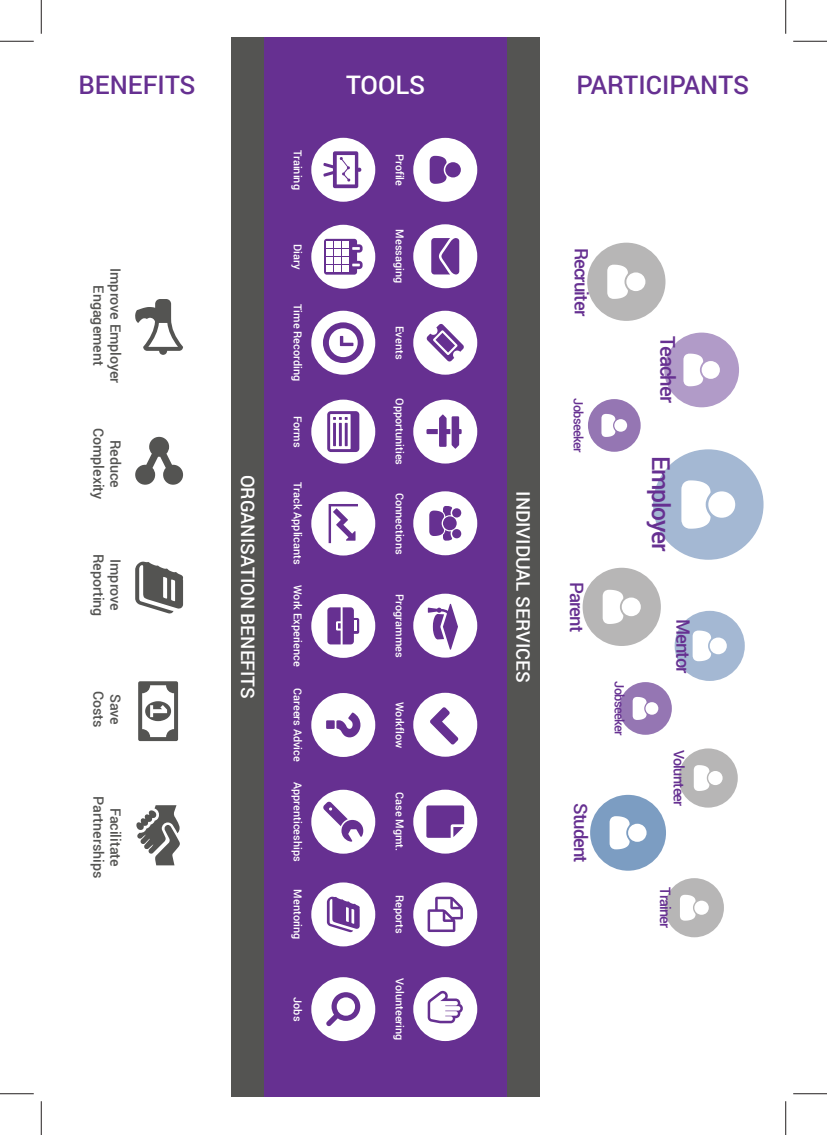
<style>
.page{position:relative;width:827px;height:1135px;background:#fff}
.page>*{position:absolute;margin:0;border:0;box-sizing:border-box;transform-origin:0 0}
.t1{font:500 25.5px "Roboto";color:#663091}
.t2{font:500 25.5px "Roboto";color:#fff}
.t3{font:500 24.62px "Roboto";letter-spacing:-.05em;color:#663091}
.t4{font:500 20.38px "Roboto";letter-spacing:-.05em;color:#663091}
.t5{font:500 18.62px "Roboto";color:#fff}
.t6{font:500 18.5px "Roboto";letter-spacing:-.05em;color:#663091}
.t7{font:500 14.38px "Roboto";letter-spacing:-.05em;color:#663091}
.t8{font:500 14.25px/17px "Roboto";color:#545452;text-align:center}
.t9{font:500 12.75px "Roboto";letter-spacing:-.05em;color:#663091}
.t10{font:500 10.88px "Roboto";color:#fff}
</style>
<div class="page">
<div style="left:264px;top:38px;width:245px;height:1059px;background:#663091"></div>
<div style="left:232px;top:38px;width:32px;height:1059px;background:#545452"></div>
<svg style="left:413px;top:138px;width:64px;height:64px"></svg>
<svg style="left:413px;top:224px;width:64px;height:64px"></svg>
<svg style="left:413px;top:311px;width:64px;height:64px"></svg>
<svg style="left:413px;top:400px;width:64px;height:64px"></svg>
<svg style="left:413px;top:491px;width:64px;height:64px"></svg>
<svg style="left:413px;top:594px;width:64px;height:64px"></svg>
<svg style="left:413px;top:693px;width:64px;height:64px"></svg>
<svg style="left:413px;top:790px;width:64px;height:64px"></svg>
<svg style="left:413px;top:882px;width:64px;height:64px"></svg>
<svg style="left:413px;top:977px;width:64px;height:64px"></svg>
<svg style="left:311px;top:138px;width:64px;height:64px"></svg>
<svg style="left:311px;top:225px;width:64px;height:64px"></svg>
<svg style="left:311px;top:311px;width:64px;height:64px"></svg>
<svg style="left:311px;top:400px;width:64px;height:64px"></svg>
<svg style="left:311px;top:492px;width:64px;height:63px"></svg>
<svg style="left:311px;top:594px;width:64px;height:64px"></svg>
<svg style="left:311px;top:693px;width:64px;height:64px"></svg>
<svg style="left:311px;top:790px;width:64px;height:64px"></svg>
<svg style="left:311px;top:882px;width:64px;height:64px"></svg>
<svg style="left:311px;top:977px;width:64px;height:64px"></svg>
<svg style="left:664px;top:333px;width:75px;height:74px"></svg>
<svg style="left:653px;top:449px;width:110px;height:111px"></svg>
<svg style="left:678px;top:748px;width:59px;height:60px"></svg>
<svg style="left:587px;top:243px;width:78px;height:78px"></svg>
<svg style="left:590px;top:795px;width:76px;height:76px"></svg>
<svg style="left:588px;top:399px;width:52px;height:53px"></svg>
<svg style="left:582px;top:568px;width:162px;height:167px"></svg>
<svg style="left:664px;top:878px;width:60px;height:59px"></svg>
<svg style="left:135px;top:299px;width:48px;height:56px"></svg>
<svg style="left:135px;top:437px;width:48px;height:48px"></svg>
<svg style="left:135px;top:561px;width:48px;height:53px"></svg>
<svg style="left:138px;top:681px;width:40px;height:60px"></svg>
<svg style="left:136px;top:805px;width:44px;height:60px"></svg>
<div style="left:507px;top:38px;width:32px;height:1059px;background:#545452"></div>
<hr style="left:0;top:41px;width:34px;height:1px;background:#231f20">
<hr style="left:793px;top:41px;width:34px;height:1px;background:#231f20">
<hr style="left:0;top:1093px;width:34px;height:1px;background:#231f20">
<hr style="left:793px;top:1093px;width:34px;height:1px;background:#231f20">
<hr style="left:41px;top:0;width:1px;height:34px;background:#231f20">
<hr style="left:41px;top:1101px;width:1px;height:34px;background:#231f20">
<hr style="left:785px;top:0;width:1px;height:34px;background:#231f20">
<hr style="left:785px;top:1101px;width:1px;height:34px;background:#231f20">
<h1 class="t1" style="left:79px;top:67px;width:119px">BENEFITS</h1>
<h1 class="t2" style="left:346px;top:67px;width:81px">TOOLS</h1>
<h1 class="t1" style="left:576px;top:67px;width:174px">PARTICIPANTS</h1>
<h3 class="t8" style="left:124px;top:268px;width:117px;rotate:90deg">Improve Employer<br>Engagement</h3>
<h3 class="t8" style="left:124px;top:428px;width:73px;rotate:90deg">Reduce<br>Complexity</h3>
<h3 class="t8" style="left:124px;top:554px;width:64px;rotate:90deg">Improve<br>Reporting</h3>
<h3 class="t8" style="left:107px;top:691px;width:38px;rotate:90deg">Costs</h3>
<h3 class="t8" style="left:124px;top:694px;width:33px;rotate:90deg">Save</h3>
<h3 class="t8" style="left:124px;top:796px;width:83px;rotate:90deg">Facilitate<br>Partnerships</h3>
<h3 class="t5" style="left:260px;top:475px;width:226px;rotate:90deg">ORGANISATION BENEFITS</h3>
<p class="t10" style="left:305px;top:150px;width:41px;rotate:90deg">Training</p>
<p class="t10" style="left:305px;top:244px;width:27px;rotate:90deg">Diary</p>
<p class="t10" style="left:305px;top:304px;width:79px;rotate:90deg">Time Recording</p>
<p class="t10" style="left:305px;top:416px;width:33px;rotate:90deg">Forms</p>
<p class="t10" style="left:305px;top:482px;width:84px;rotate:90deg">Track Applicants</p>
<p class="t10" style="left:305px;top:585px;width:83px;rotate:90deg">Work Experience</p>
<p class="t10" style="left:305px;top:688px;width:75px;rotate:90deg">Careers Advice</p>
<p class="t10" style="left:305px;top:782px;width:81px;rotate:90deg">Apprenticeships</p>
<p class="t10" style="left:305px;top:889px;width:52px;rotate:90deg">Mentoring</p>
<p class="t10" style="left:305px;top:997px;width:26px;rotate:90deg">Jobs</p>
<p class="t10" style="left:407px;top:154px;width:34px;rotate:90deg">Profile</p>
<p class="t10" style="left:407px;top:229px;width:55px;rotate:90deg">Messaging</p>
<p class="t10" style="left:407px;top:326px;width:35px;rotate:90deg">Events</p>
<p class="t10" style="left:407px;top:398px;width:68px;rotate:90deg">Opportunities</p>
<p class="t10" style="left:407px;top:493px;width:63px;rotate:90deg">Connections</p>
<p class="t10" style="left:407px;top:594px;width:65px;rotate:90deg">Programmes</p>
<p class="t10" style="left:407px;top:702px;width:48px;rotate:90deg">Workflow</p>
<p class="t10" style="left:407px;top:792px;width:61px;rotate:90deg">Case Mgmt.</p>
<p class="t10" style="left:407px;top:895px;width:40px;rotate:90deg">Reports</p>
<p class="t10" style="left:407px;top:978px;width:64px;rotate:90deg">Volunteering</p>
<h3 class="t5" style="left:536px;top:491px;width:193px;rotate:90deg">INDIVIDUAL SERVICES</h3>
<h3 class="t6" style="left:594px;top:248px;width:70px;rotate:90deg">Recruiter</h3>
<p class="t9" style="left:587px;top:398px;width:56px;rotate:90deg">Jobseeker</p>
<h3 class="t6" style="left:589px;top:582px;width:52px;rotate:90deg">Parent</h3>
<h3 class="t6" style="left:593px;top:803px;width:61px;rotate:90deg">Student</h3>
<h3 class="t4" style="left:681px;top:336px;width:68px;rotate:90deg">Teacher</h3>
<h2 class="t3" style="left:677px;top:456px;width:97px;rotate:90deg">Employer</h2>
<p class="t9" style="left:628px;top:681px;width:56px;rotate:90deg">Jobseeker</p>
<h3 class="t6" style="left:695px;top:619px;width:56px;rotate:90deg">Mentor</h3>
<h3 class="t7" style="left:689px;top:750px;width:58px;rotate:90deg">Volunteer</h3>
<h3 class="t7" style="left:675px;top:887px;width:42px;rotate:90deg">Trainer</h3>
</div>
